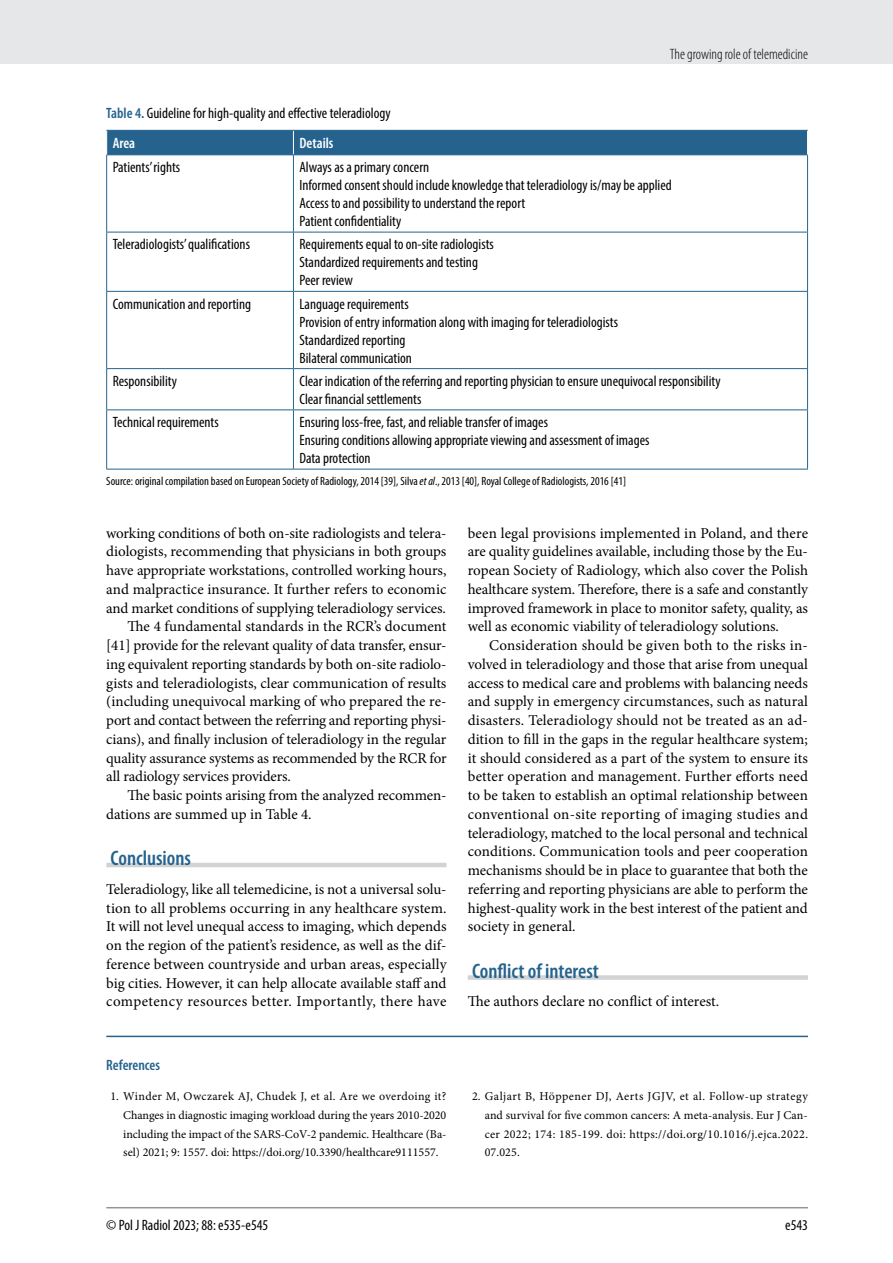
<style>
.page{position:relative;width:893px;height:1263px;background:#fff}
.page>*{position:absolute;margin:0;border:0;box-sizing:border-box;transform-origin:0 0}
.t1{font:600 condensed 21px "Myriad Pro";color:#25638e}
.t2{font:15px/18.8px "Minion Pro";letter-spacing:-.01em;color:#000;text-align:justify}
.t3{font:condensed 15px/18px "Myriad Pro";color:#000}
.t4{font:300 condensed 15px "Myriad Pro";color:#000}
.t5{font:600 condensed 15px "Myriad Pro";color:#25638e}
.t6{font:600 condensed 15px "Myriad Pro";color:#fff}
.t7{font:12px/18.8px "Minion Pro";letter-spacing:.005em;color:#000;text-align:justify}
.t8{font:condensed 12px "Myriad Pro";color:#000}
.s1{font-weight:600;color:#25638e}
.s2{font-weight:600;color:#fff}
.s3{font-style:italic}
</style>
<div class="page">
<div style="left:0;top:0;width:893px;height:64px;background:#e6e7e8"></div>
<hr style="left:106px;top:1207px;width:702px;height:1px;background:#939598">
<hr style="left:106px;top:863px;width:340px;height:4px;background:#d1d3d4">
<div style="left:468px;top:975px;width:340px;height:5px;background:#d1d3d4"></div>
<hr style="left:106px;top:1036px;width:702px;height:1px;background:#25638e">
<hr style="left:293px;top:155px;width:1px;height:77px;background:#25638e">
<hr style="left:106px;top:232px;width:187px;height:1px;background:#25638e">
<hr style="left:293px;top:232px;width:515px;height:1px;background:#25638e">
<hr style="left:293px;top:232px;width:1px;height:59px;background:#25638e">
<hr style="left:106px;top:291px;width:187px;height:1px;background:#25638e">
<hr style="left:293px;top:291px;width:515px;height:1px;background:#25638e">
<hr style="left:293px;top:292px;width:1px;height:76px;background:#25638e">
<hr style="left:106px;top:368px;width:187px;height:1px;background:#25638e">
<hr style="left:293px;top:368px;width:515px;height:1px;background:#25638e">
<hr style="left:293px;top:369px;width:1px;height:40px;background:#25638e">
<hr style="left:106px;top:409px;width:187px;height:1px;background:#25638e">
<hr style="left:293px;top:409px;width:515px;height:1px;background:#25638e">
<hr style="left:293px;top:410px;width:1px;height:59px;background:#25638e">
<hr style="left:106px;top:155px;width:1px;height:77px;background:#25638e">
<hr style="left:807px;top:155px;width:1px;height:77px;background:#25638e">
<hr style="left:106px;top:232px;width:1px;height:59px;background:#25638e">
<hr style="left:807px;top:232px;width:1px;height:59px;background:#25638e">
<hr style="left:106px;top:292px;width:1px;height:76px;background:#25638e">
<hr style="left:807px;top:292px;width:1px;height:76px;background:#25638e">
<hr style="left:106px;top:369px;width:1px;height:40px;background:#25638e">
<hr style="left:807px;top:369px;width:1px;height:40px;background:#25638e">
<hr style="left:106px;top:410px;width:1px;height:59px;background:#25638e">
<hr style="left:807px;top:410px;width:1px;height:59px;background:#25638e">
<hr style="left:106px;top:469px;width:187px;height:1px;background:#25638e">
<hr style="left:293px;top:469px;width:515px;height:1px;background:#25638e">
<svg style="left:106px;top:130px;width:702px;height:25px;background:#26648e"></svg>
<p class="t3" style="left:113px;top:97px;width:279px;line-height:30px;text-indent:-6px"><span class="s1">Table 4.</span> Guideline for high-quality and effective teleradiology<br><span class="s2">Area</span></p>
<p class="t6" style="left:299px;top:133px;width:36px">Details</p>
<p class="t4" style="left:670px;top:45px;width:140px">The growing role of telemedicine</p>
<p class="t3" style="left:113px;top:158px;width:69px">Patients’ rights</p>
<p class="t3" style="left:299px;top:158px;width:374px">Always as a primary concern<br>Informed consent should include knowledge that teleradiology is/may be applied Access to and possibility to understand the report<br>Patient confidentiality</p>
<p class="t3" style="left:113px;top:235px;width:139px">Teleradiologists’ qualifications</p>
<p class="t3" style="left:299px;top:235px;width:196px">Requirements equal to on-site radiologists<br>Standardized requirements and testing<br>Peer review</p>
<p class="t3" style="left:113px;top:294px;width:140px">Communication and reporting</p>
<p class="t3" style="left:299px;top:294px;width:320px">Language requirements<br>Provision of entry information along with imaging for teleradiologists Standardized reporting<br>Bilateral communication</p>
<p class="t3" style="left:113px;top:372px;width:66px">Responsibility</p>
<p class="t3" style="left:299px;top:372px;width:423px">Clear indication of the referring and reporting physician to ensure unequivocal responsibility<br>Clear financial settlements</p>
<p class="t3" style="left:113px;top:413px;width:108px">Technical requirements</p>
<p class="t3" style="left:299px;top:413px;width:352px">Ensuring loss-free, fast, and reliable transfer of images<br>Ensuring conditions allowing appropriate viewing and assessment of images<br>Data protection</p>
<p class="t8" style="left:106px;top:474px;width:521px">Source: original compilation based on European Society of Radiology, 2014 [39], Silva <span class="s3">et al</span>., 2013 [40], Royal College of Radiologists, 2016 [41]</p>
<p class="t2" style="left:106px;top:523px;width:342px">working conditions of both on-site radiologists and telera-</p>
<p class="t2" style="left:106px;top:542px;width:342px">diologists, recommending that physicians in both groups</p>
<p class="t2" style="left:106px;top:561px;width:342px">have appropriate workstations, controlled working hours,</p>
<p class="t2" style="left:106px;top:580px;width:342px">and malpractice insurance. It further refers to economic</p>
<p class="t2" style="left:106px;top:598px;width:341px">and market conditions of supplying teleradiology services.</p>
<p class="t2" style="left:128px;top:617px;width:320px">The 4 fundamental standards in the RCR’s document</p>
<p class="t2" style="left:106px;top:636px;width:342px">[41] provide for the relevant quality of data transfer, ensur-</p>
<p class="t2" style="left:106px;top:655px;width:342px">ing equivalent reporting standards by both on-site radiolo-</p>
<p class="t2" style="left:106px;top:673px;width:342px">gists and teleradiologists, clear communication of results</p>
<p class="t2" style="left:106px;top:692px;width:342px">(including unequivocal marking of who prepared the re-</p>
<p class="t2" style="left:106px;top:711px;width:342px">port and contact between the referring and reporting physi-</p>
<p class="t2" style="left:106px;top:730px;width:342px">cians), and finally inclusion of teleradiology in the regular</p>
<p class="t2" style="left:106px;top:748px;width:342px">quality assurance systems as recommended by the RCR for</p>
<p class="t2" style="left:106px;top:767px;width:186px">all radiology services providers.</p>
<p class="t2" style="left:128px;top:786px;width:320px">The basic points arising from the analyzed recommen-</p>
<p class="t2" style="left:106px;top:805px;width:207px">dations are summed up in Table 4.</p>
<h1 class="t1" style="left:111px;top:845px;width:82px">Conclusions</h1>
<p class="t2" style="left:106px;top:880px;width:342px">Teleradiology, like all telemedicine, is not a universal solu&shy;tion to all problems occurring in any healthcare system.<br>It will not level unequal access to imaging, which depends on the region of the patient’s residence, as well as the dif&shy;ference between countryside and urban areas, especially big cities. However, it can help allocate available staff and competency resources better. Importantly, there have</p>
<p class="t2" style="left:468px;top:523px;width:342px">been legal provisions implemented in Poland, and there are quality guidelines available, including those by the Eu&shy;ropean Society of Radiology, which also cover the Polish healthcare system. Therefore, there is a safe and constantly improved framework in place to monitor safety, quality, as well as economic viability of teleradiology solutions.</p>
<p class="t2" style="left:468px;top:636px;width:342px;text-indent:21px">Consideration should be given both to the risks in&shy;volved in teleradiology and those that arise from unequal access to medical care and problems with balancing needs and supply in emergency circumstances, such as natural disasters. Teleradiology should not be treated as an ad&shy;dition to fill in the gaps in the regular healthcare system; it should considered as a part of the system to ensure its better operation and management. Further efforts need to be taken to establish an optimal relationship between conventional on-site reporting of imaging studies and teleradiology, matched to the local personal and technical conditions. Communication tools and peer cooperation mechanisms should be in place to guarantee that both the referring and reporting physicians are able to perform the highest-quality work in the best interest of the patient and society in general.</p>
<h1 class="t1" style="left:472px;top:958px;width:128px">Conflict of interest</h1>
<p class="t2" style="left:468px;top:992px;width:253px">The authors declare no conflict of interest.</p>
<p class="t5" style="left:106px;top:1056px;width:55px">References</p>
<p class="t7" style="left:123px;top:1087px;width:325px;text-indent:-13px">1. Winder M, Owczarek AJ, Chudek J, et al. Are we overdoing it?<br>Changes in diagnostic imaging workload during the years 2010-2020 including the impact of the SARS-CoV-2 pandemic. Healthcare (Ba&shy;sel) 2021; 9: 1557. doi: https://doi.org/10.3390/healthcare9111557.</p>
<p class="t7" style="left:485px;top:1087px;width:325px;text-indent:-13px">2. Galjart B, Höppener DJ, Aerts JGJV, et al. Follow-up strategy and survival for five common cancers: A meta-analysis. Eur J Can&shy;cer 2022; 174: 185-199. doi: https://doi.org/10.1016/j.ejca.2022.<br>07.025.</p>
<p class="t3" style="left:106px;top:1216px;width:164px">© Pol J Radiol 2023; 88: e535-e545</p>
<p class="t3" style="left:785px;top:1216px;width:24px">e543</p>
</div>
